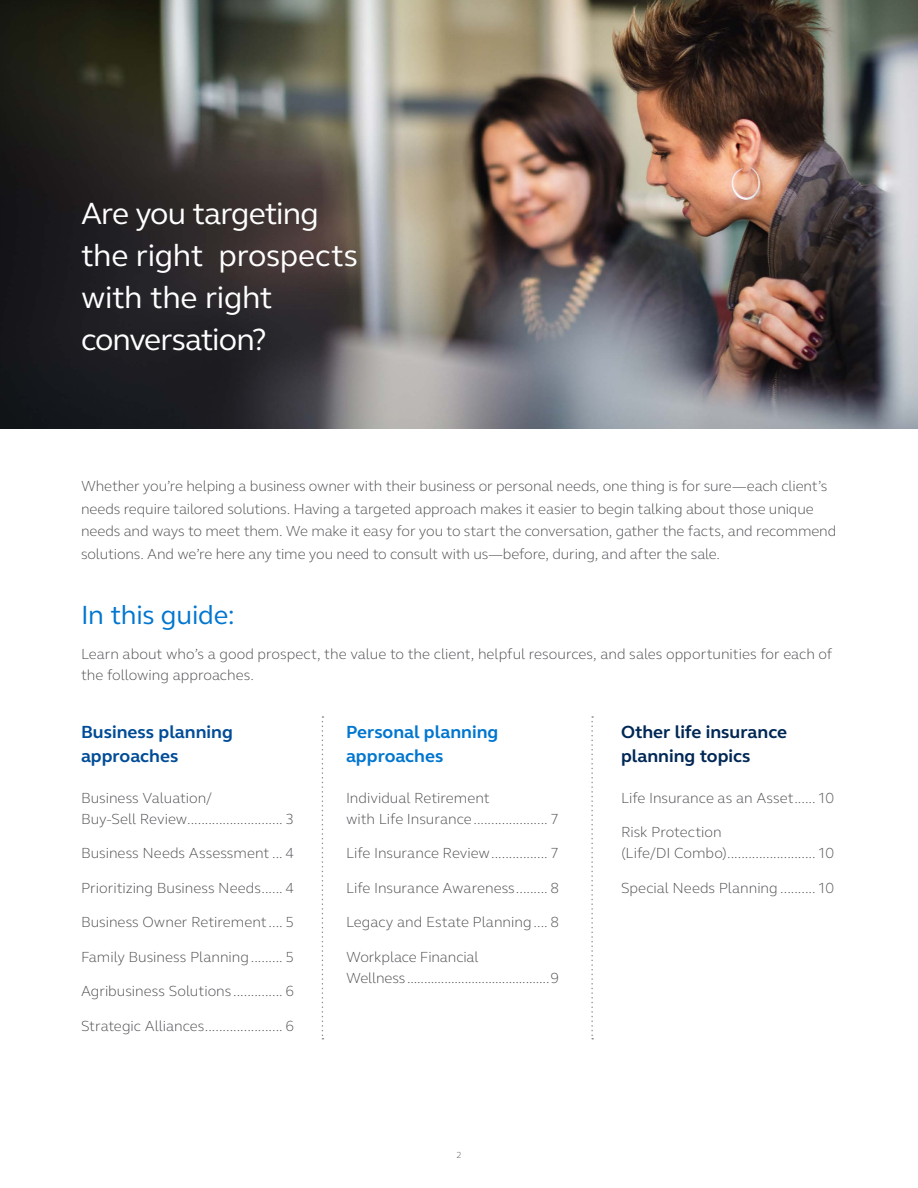
<style>
.page{position:relative;width:918px;height:1188px;background:#fff}
.page>*{position:absolute;margin:0;border:0;box-sizing:border-box;transform-origin:0 0}
.t1{font:31.5px/42px "FS Elliot Pro";letter-spacing:-.02em;color:#fff}
.t2{font:27px "FS Elliot Pro";letter-spacing:-.01em;color:#0076cf}
.t3{font:700 18px/24px "FS Elliot Pro";color:#002855}
.t4{font:700 18px/24px "FS Elliot Pro";color:#004c97}
.t5{font:700 18px/24px "FS Elliot Pro";color:#0076cf}
.t6{font:300 15px/21px "FS Elliot Pro";letter-spacing:-.005em;color:#4d4e53}
.t7{font:300 9px "FS Elliot Pro";color:#4d4e53}
</style>
<div class="page">
<img style="left:0;top:0;width:918px;height:429px">
<svg style="left:322px;top:716px;width:1px;height:323px"></svg>
<svg style="left:591px;top:716px;width:2px;height:323px"></svg>
<h1 class="t1" style="left:81px;top:191px;width:278px">Are you targeting the right prospects with the right conversation?</h1>
<p class="t6" style="left:81px;top:474px;width:757px;line-height:22.5px">Whether you’re helping a business owner with their business or personal needs, one thing is for sure—each client’s needs require tailored solutions. Having a targeted approach makes it easier to begin talking about those unique needs and ways to meet them. We make it easy for you to start the conversation, gather the facts, and recommend solutions. And we’re here any time you need to consult with us—before, during, and after the sale.</p>
<h2 class="t2" style="left:81px;top:597px;width:155px">In this guide:</h2>
<p class="t6" style="left:81px;top:642px;width:753px">Learn about who’s a good prospect, the value to the client, helpful resources, and sales opportunities for each of the following approaches.</p>
<p class="t4" style="left:81px;top:720px;width:153px">Business planning approaches</p>
<p class="t6" style="left:81px;top:787px;width:215px">Business Valuation/<br>Buy-Sell Review........................... 3</p>
<p class="t6" style="left:81px;top:842px;width:215px">Business Needs Assessment ... 4</p>
<p class="t6" style="left:81px;top:877px;width:215px">Prioritizing Business Needs...... 4</p>
<p class="t6" style="left:81px;top:911px;width:215px">Business Owner Retirement.... 5</p>
<p class="t6" style="left:81px;top:946px;width:215px">Family Business Planning......... 5</p>
<p class="t6" style="left:81px;top:980px;width:215px">Agribusiness Solutions .............. 6</p>
<p class="t6" style="left:81px;top:1015px;width:215px">Strategic Alliances...................... 6</p>
<p class="t5" style="left:346px;top:720px;width:154px">Personal planning approaches</p>
<p class="t6" style="left:346px;top:787px;width:215px">Individual Retirement<br>with Life Insurance..................... 7</p>
<p class="t6" style="left:346px;top:842px;width:215px">Life Insurance Review................ 7</p>
<p class="t6" style="left:346px;top:877px;width:215px">Life Insurance Awareness......... 8</p>
<p class="t6" style="left:346px;top:911px;width:215px">Legacy and Estate Planning.... 8</p>
<p class="t6" style="left:346px;top:946px;width:215px">Workplace Financial<br>Wellness..........................................9</p>
<p class="t7" style="left:456px;top:1149px;width:7px">2</p>
<p class="t3" style="left:621px;top:720px;width:168px">Other life insurance planning topics</p>
<p class="t6" style="left:621px;top:787px;width:214px">Life Insurance as an Asset......10</p>
<p class="t6" style="left:621px;top:821px;width:214px">Risk Protection<br>(Life/DI Combo).........................10</p>
<p class="t6" style="left:621px;top:877px;width:214px">Special Needs Planning ..........10</p>
</div>
